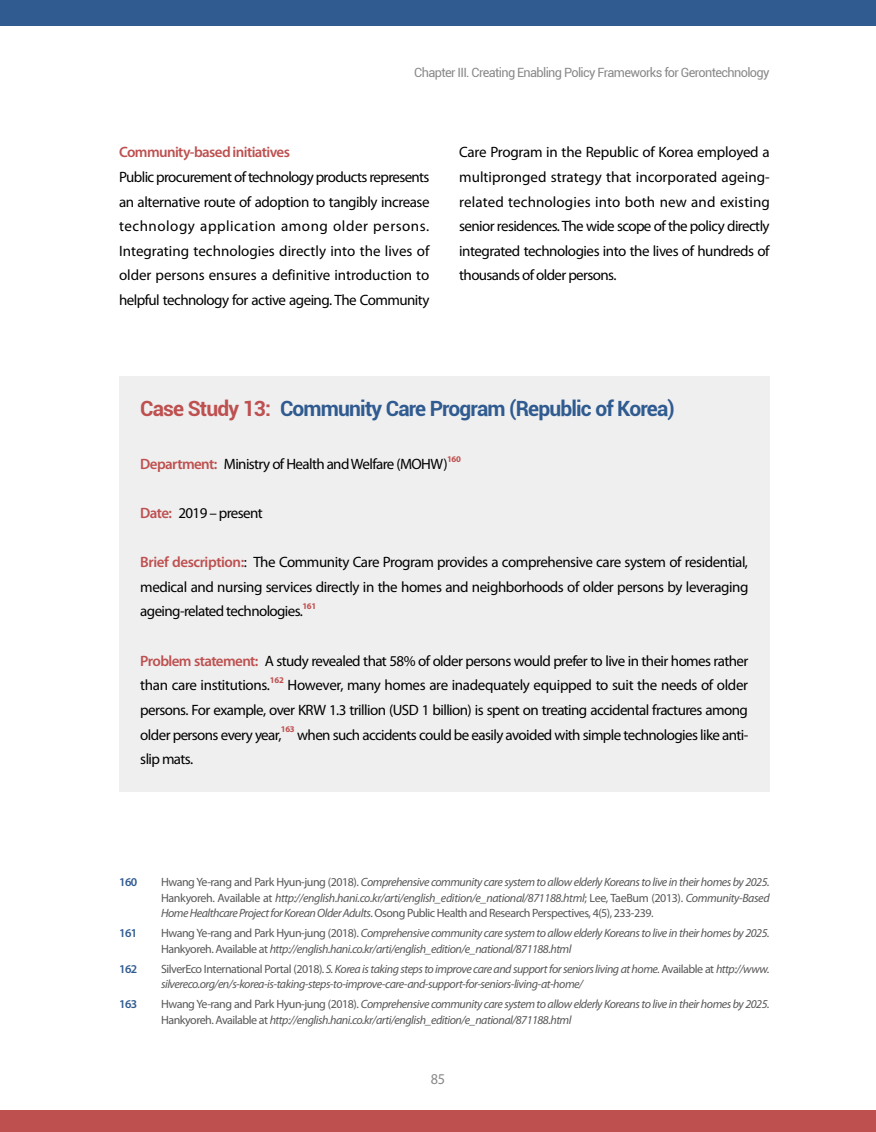
<style>
.page{position:relative;width:876px;height:1132px;background:#fff}
.page>*{position:absolute;margin:0;border:0;box-sizing:border-box;transform-origin:0 0}
.t1{font:700 21px "Roboto";letter-spacing:-.04em;color:#305b90}
.t2{font:15px/24.6px "Myriad Pro";letter-spacing:-.04em;color:#000;text-align:justify}
.t3{font:600 15px "Myriad Pro";letter-spacing:-.04em;color:#be5050}
.t4{font:15px "Myriad Pro";color:#898989;scale:.95 1}
.t5{font:12.75px "Roboto";letter-spacing:-.05em;color:#898989}
.t6{font:italic 12px/15.6px "Myriad Pro";letter-spacing:-.04em;color:#595757}
.t7{font:600 12px "Myriad Pro";letter-spacing:-.04em;color:#305b90}
.t8{font:700 8.7px "Myriad Pro";letter-spacing:-.04em;color:#be5050}
.s1{color:#be5050}
.s2{font-weight:600;color:#be5050}
.s3{font-style:normal}
</style>
<div class="page">
<div style="left:0;top:0;width:876px;height:26px;background:#305b90"></div>
<div style="left:0;top:1110px;width:876px;height:21px;background:#be5050"></div>
<div style="left:119px;top:376px;width:651px;height:415px;background:#efefef"></div>
<p class="t5" style="left:414px;top:63px;width:357px">Chapter III. Creating Enabling Policy Frameworks for Gerontechnology</p>
<p class="t3" style="left:119px;top:143px;width:172px">Community-based initiatives</p>
<p class="t2" style="left:119px;top:164px;width:312px">Public procurement of technology products represents an alternative route of adoption to tangibly increase technology application among older persons.<br>Integrating technologies directly into the lives of older persons ensures a definitive introduction to helpful technology for active ageing. The Community</p>
<p class="t2" style="left:459px;top:140px;width:312px">Care Program in the Republic of Korea employed a multipronged strategy that incorporated ageing&shy;related technologies into both new and existing senior residences. The wide scope of the policy directly integrated technologies into the lives of hundreds of thousands of older persons.</p>
<h1 class="t1" style="left:140px;top:393px;width:536px"><span class="s1">Case Study 13:</span> Community Care Program (Republic of Korea)</h1>
<p class="t2" style="left:140px;top:451px;width:309px"><span class="s2">Department:</span> Ministry of Health and Welfare (MOHW)</p>
<p class="t8" style="left:447px;top:453px;width:15px">160</p>
<p class="t2" style="left:140px;top:500px;width:124px"><span class="s2">Date:</span> 2019 – present</p>
<p class="t2" style="left:140px;top:549px;width:610px"><span class="s2">Brief description:</span>: The Community Care Program provides a comprehensive care system of residential, medical and nursing services directly in the homes and neighborhoods of older persons by leveraging ageing-related technologies.</p>
<p class="t8" style="left:302px;top:600px;width:15px">161</p>
<p class="t2" style="left:140px;top:648px;width:609px"><span class="s2">Problem statement:</span> A study revealed that 58% of older persons would prefer to live in their homes rather than care institutions.</p>
<p class="t8" style="left:270px;top:674px;width:16px">162</p>
<p class="t2" style="left:140px;top:672px;width:609px;text-indent:147px">However, many homes are inadequately equipped to suit the needs of older persons. For example, over KRW 1.3 trillion (USD 1 billion) is spent on treating accidental fractures among older persons every year,</p>
<p class="t8" style="left:281px;top:723px;width:15px">163</p>
<p class="t2" style="left:297px;top:721px;width:453px">when such accidents could be easily avoided with simple technologies like anti-</p>
<p class="t2" style="left:140px;top:746px;width:54px">slip mats.</p>
<p class="t7" style="left:119px;top:874px;width:20px">160</p>
<p class="t6" style="left:161px;top:873px;width:610px;text-align:justify"><span class="s3">Hwang Ye-rang and Park Hyun-jung (2018).</span> Comprehensive community care system to allow elderly Koreans to live in their homes by 2025.<br><span class="s3">Hankyoreh. Available at</span> http://english.hani.co.kr/arti/english_edition/e_national/871188.html<span class="s3">; Lee, TaeBum (2013).</span> Community-Based Home Healthcare Project for Korean Older Adults<span class="s3">. Osong Public Health and Research Perspectives, 4(5), 233-239.</span></p>
<p class="t7" style="left:119px;top:925px;width:20px">161</p>
<p class="t6" style="left:161px;top:924px;width:610px"><span class="s3">Hwang Ye-rang and Park Hyun-jung (2018).</span> Comprehensive community care system to allow elderly Koreans to live in their homes by 2025.<br><span class="s3">Hankyoreh. Available at</span> http://english.hani.co.kr/arti/english_edition/e_national/871188.html</p>
<p class="t7" style="left:119px;top:960px;width:20px">162</p>
<p class="t6" style="left:161px;top:960px;width:610px"><span class="s3">SilverEco International Portal (2018).</span> S. Korea is taking steps to improve care and support for seniors living at home. <span class="s3">Available at</span> http://www. silvereco.org/en/s-korea-is-taking-steps-to-improve-care-and-support-for-seniors-living-at-home/</p>
<p class="t7" style="left:119px;top:995px;width:20px">163</p>
<p class="t6" style="left:161px;top:995px;width:610px"><span class="s3">Hwang Ye-rang and Park Hyun-jung (2018).</span> Comprehensive community care system to allow elderly Koreans to live in their homes by 2025.<br><span class="s3">Hankyoreh. Available at</span> http://english.hani.co.kr/arti/english_edition/e_national/871188.html</p>
<p class="t4" style="left:431px;top:1069px;width:16px">85</p>
</div>
